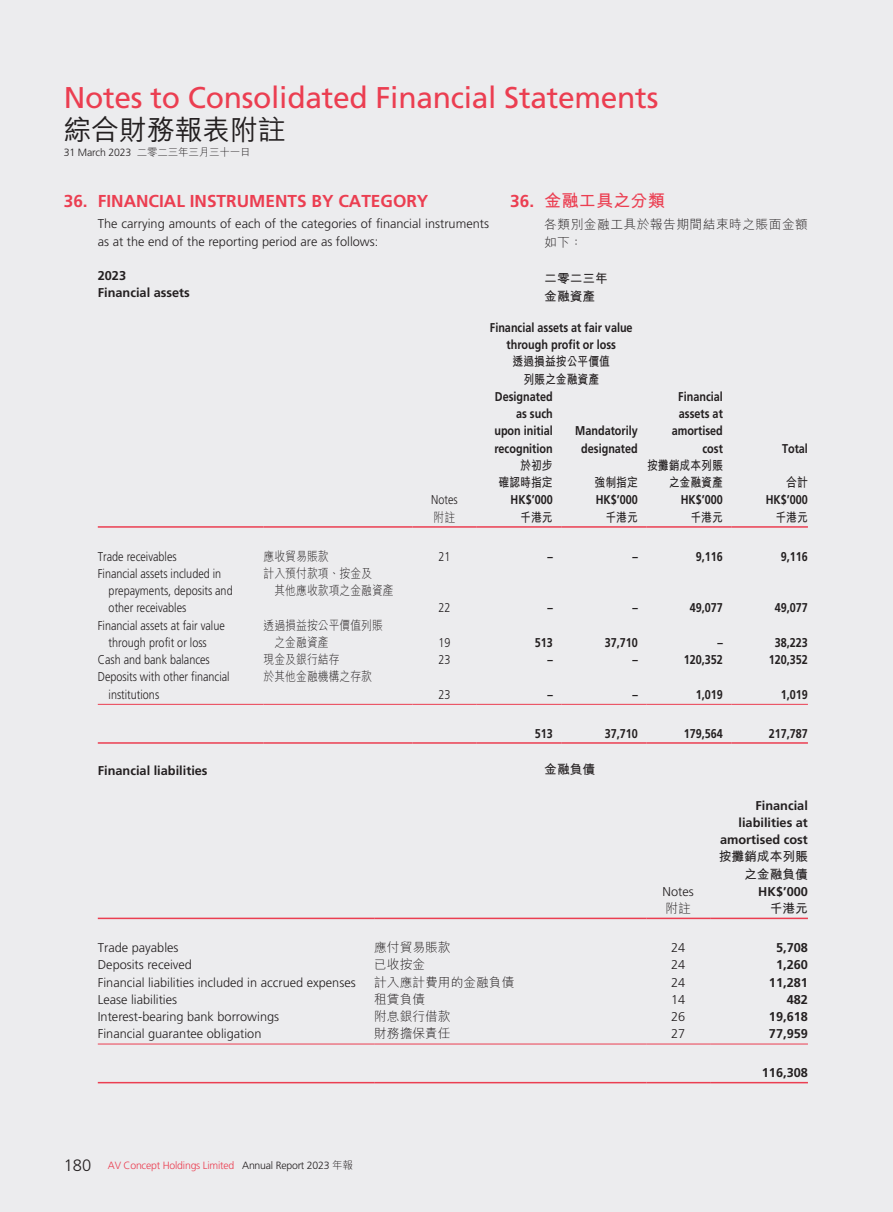
<style>
.page{position:relative;width:893px;height:1212px;background:#ececee}
.page>*{position:absolute;margin:0;border:0;box-sizing:border-box;transform-origin:0 0}
.t1{font:30px "Frutiger LT Std";letter-spacing:-.01em;color:#eb3e51}
.t2{font:500 27.75px "M Hei HK";color:#231f20}
.t3{font:700 17.25px "Frutiger LT Std";color:#eb3e51}
.t4{font:700 17.25px "M Hei HK";color:#eb3e51}
.t5{font:300 12.75px/17.2px "Frutiger LT Std";color:#231f20}
.t6{font:700 12.75px/17.2px "Frutiger LT Std";color:#231f20;text-align:center;scale:.85 1}
.t7{font:300 12.75px/17.2px "Frutiger LT Std";color:#231f20;scale:.85 1}
.t8{font:700 12.75px/17.2px "Frutiger LT Std";color:#231f20}
.t9{font:300 12.75px/17.2px "M Hei HK";color:#231f20;scale:.85 1}
.t10{font:700 12.75px/17.2px "M Hei HK";color:#231f20;text-align:right;scale:.85 1}
.t11{font:300 12.75px "M Hei HK";color:#231f20}
.t12{font:700 12.75px/17.2px "M Hei HK";color:#231f20;text-align:right}
.t13{font:300 12.75px/18px "M Hei HK";letter-spacing:.035em;color:#231f20}
.t14{font:300 10.5px "Frutiger LT Std";letter-spacing:-.02em;color:#eb3e51}
.t15{font:300 10.5px "Frutiger LT Std";letter-spacing:-.015em;color:#231f20}
.s1{font-family:"M Hei HK"}
.s2{font-family:"Frutiger LT Std"}
.s3{font-size:16.5px;color:#231f20}
.s4{color:#231f20}
.s5{font-family:"M Hei HK";color:#231f20}
</style>
<div class="page">
<hr style="left:98px;top:526px;width:166px;height:2px;background:#eb3e51">
<hr style="left:264px;top:526px;width:148px;height:2px;background:#eb3e51">
<hr style="left:412px;top:526px;width:64px;height:2px;background:#eb3e51">
<hr style="left:476px;top:526px;width:85px;height:2px;background:#eb3e51">
<hr style="left:561px;top:526px;width:85px;height:2px;background:#eb3e51">
<hr style="left:646px;top:526px;width:85px;height:2px;background:#eb3e51">
<hr style="left:731px;top:526px;width:77px;height:2px;background:#eb3e51">
<hr style="left:98px;top:704px;width:166px;height:1px;background:#eb3e51">
<hr style="left:264px;top:704px;width:148px;height:1px;background:#eb3e51">
<hr style="left:412px;top:704px;width:64px;height:1px;background:#eb3e51">
<hr style="left:476px;top:704px;width:85px;height:1px;background:#eb3e51">
<hr style="left:561px;top:704px;width:85px;height:1px;background:#eb3e51">
<hr style="left:646px;top:704px;width:85px;height:1px;background:#eb3e51">
<hr style="left:731px;top:704px;width:77px;height:1px;background:#eb3e51">
<hr style="left:98px;top:742px;width:166px;height:2px;background:#eb3e51">
<hr style="left:264px;top:742px;width:148px;height:2px;background:#eb3e51">
<hr style="left:412px;top:742px;width:64px;height:2px;background:#eb3e51">
<hr style="left:476px;top:742px;width:85px;height:2px;background:#eb3e51">
<hr style="left:561px;top:742px;width:85px;height:2px;background:#eb3e51">
<hr style="left:646px;top:742px;width:85px;height:2px;background:#eb3e51">
<hr style="left:731px;top:742px;width:77px;height:2px;background:#eb3e51">
<hr style="left:98px;top:917px;width:276px;height:2px;background:#eb3e51">
<hr style="left:374px;top:917px;width:272px;height:2px;background:#eb3e51">
<hr style="left:646px;top:917px;width:64px;height:2px;background:#eb3e51">
<hr style="left:710px;top:917px;width:98px;height:2px;background:#eb3e51">
<hr style="left:98px;top:1043px;width:276px;height:1px;background:#eb3e51">
<hr style="left:374px;top:1043px;width:272px;height:1px;background:#eb3e51">
<hr style="left:646px;top:1043px;width:64px;height:1px;background:#eb3e51">
<hr style="left:710px;top:1043px;width:98px;height:1px;background:#eb3e51">
<hr style="left:98px;top:1082px;width:276px;height:1px;background:#eb3e51">
<hr style="left:374px;top:1082px;width:272px;height:1px;background:#eb3e51">
<hr style="left:646px;top:1082px;width:64px;height:1px;background:#eb3e51">
<hr style="left:710px;top:1082px;width:98px;height:1px;background:#eb3e51">
<h1 class="t1" style="left:64px;top:80px;width:596px">Notes to Consolidated Financial Statements</h1>
<h2 class="t2" style="left:64px;top:110px;width:223px">綜合財務報表附註</h2>
<p class="t15" style="left:64px;top:146px;width:188px">31 March 2023 <span class="s1">二零二三年三月三十一日</span></p>
<h3 class="t3" style="left:64px;top:191px;width:366px">36. FINANCIAL INSTRUMENTS BY CATEGORY</h3>
<p class="t5" style="left:98px;top:215px;width:393px">The carrying amounts of each of the categories of financial instruments as at the end of the reporting period are as follows:</p>
<p class="t8" style="left:98px;top:267px;width:94px">2023<br>Financial assets</p>
<p class="t6" style="left:490px;top:319px;width:169px">Financial assets at fair value through profit or loss</p>
<p class="t10" style="left:512px;top:352px;width:116px;text-align:center">透過損益按公平價值列賬之金融資產</p>
<p class="t6" style="left:494px;top:388px;width:70px;text-align:right">Designated as such upon initial recognition</p>
<h3 class="t4" style="left:510px;top:188px;width:156px"><span class="s2">36.</span> 金融工具之分類</h3>
<p class="t13" style="left:544px;top:215px;width:265px">各類別金融工具於報告期間結束時之賬面金額如下：</p>
<p class="t12" style="left:544px;top:268px;width:65px;line-height:18px;text-align:left">二零二三年金融資產</p>
<p class="t6" style="left:672px;top:388px;width:62px;text-align:right">Financial assets at amortised cost</p>
<p class="t6" style="left:575px;top:422px;width:75px">Mandatorily designated</p>
<p class="t6" style="left:782px;top:440px;width:32px">Total</p>
<p class="t10" style="left:499px;top:455px;width:65px">於初步<br>確認時指定</p>
<p class="t10" style="left:594px;top:473px;width:52px">強制指定</p>
<p class="t10" style="left:647px;top:455px;width:91px">按攤銷成本列賬之金融資產</p>
<p class="t10" style="left:786px;top:473px;width:27px">合計</p>
<p class="t7" style="left:431px;top:491px;width:33px">Notes</p>
<p class="t6" style="left:511px;top:491px;width:51px">HK$’000</p>
<p class="t6" style="left:596px;top:491px;width:51px">HK$’000</p>
<p class="t6" style="left:681px;top:491px;width:51px">HK$’000</p>
<p class="t6" style="left:766px;top:491px;width:51px">HK$’000</p>
<p class="t9" style="left:434px;top:508px;width:27px">附註</p>
<p class="t10" style="left:520px;top:507px;width:40px">千港元</p>
<p class="t10" style="left:605px;top:507px;width:40px">千港元</p>
<p class="t10" style="left:690px;top:507px;width:40px">千港元</p>
<p class="t10" style="left:775px;top:507px;width:40px">千港元</p>
<p class="t7" style="left:98px;top:548px;width:94px">Trade receivables</p>
<p class="t9" style="left:264px;top:547px;width:78px">應收貿易賬款</p>
<p class="t7" style="left:438px;top:548px;width:16px">21</p>
<p class="t6" style="left:547px;top:548px;width:8px">–</p>
<p class="t6" style="left:632px;top:548px;width:8px">–</p>
<p class="t6" style="left:696px;top:548px;width:33px">9,116</p>
<p class="t6" style="left:781px;top:548px;width:33px">9,116</p>
<p class="t7" style="left:109px;top:565px;width:147px;text-indent:-11px">Financial assets included in prepayments, deposits and other receivables</p>
<p class="t9" style="left:274px;top:564px;width:142px;text-indent:-11px">計入預付款項、按金及<br>其他應收款項之金融資產</p>
<p class="t7" style="left:438px;top:599px;width:16px">22</p>
<p class="t6" style="left:547px;top:599px;width:8px">–</p>
<p class="t6" style="left:632px;top:599px;width:8px">–</p>
<p class="t6" style="left:690px;top:599px;width:40px">49,077</p>
<p class="t6" style="left:775px;top:599px;width:40px">49,077</p>
<p class="t7" style="left:98px;top:617px;width:151px;text-align:center">Financial assets at fair value through profit or loss</p>
<p class="t9" style="left:274px;top:616px;width:129px;text-indent:-11px">透過損益按公平價值列賬之金融資產</p>
<p class="t7" style="left:438px;top:634px;width:16px">19</p>
<p class="t6" style="left:535px;top:634px;width:23px">513</p>
<p class="t6" style="left:605px;top:634px;width:40px">37,710</p>
<p class="t6" style="left:717px;top:634px;width:8px">–</p>
<p class="t6" style="left:775px;top:634px;width:40px">38,223</p>
<p class="t7" style="left:98px;top:651px;width:133px">Cash and bank balances</p>
<p class="t9" style="left:264px;top:650px;width:91px">現金及銀行結存</p>
<p class="t7" style="left:438px;top:651px;width:16px">23</p>
<p class="t6" style="left:547px;top:651px;width:8px">–</p>
<p class="t6" style="left:632px;top:651px;width:8px">–</p>
<p class="t6" style="left:684px;top:651px;width:48px">120,352</p>
<p class="t6" style="left:769px;top:651px;width:48px">120,352</p>
<p class="t7" style="left:109px;top:668px;width:144px;text-indent:-11px">Deposits with other financial institutions</p>
<p class="t9" style="left:264px;top:667px;width:129px">於其他金融機構之存款</p>
<p class="t7" style="left:438px;top:686px;width:16px">23</p>
<p class="t6" style="left:547px;top:686px;width:8px">–</p>
<p class="t6" style="left:632px;top:686px;width:8px">–</p>
<p class="t6" style="left:696px;top:686px;width:33px">1,019</p>
<p class="t6" style="left:781px;top:686px;width:33px">1,019</p>
<p class="t6" style="left:535px;top:725px;width:23px">513</p>
<p class="t6" style="left:605px;top:725px;width:40px">37,710</p>
<p class="t6" style="left:684px;top:725px;width:48px">179,564</p>
<p class="t6" style="left:769px;top:725px;width:48px">217,787</p>
<p class="t8" style="left:98px;top:762px;width:111px">Financial liabilities</p>
<p class="t12" style="left:544px;top:760px;width:52px">金融負債</p>
<p class="t8" style="left:720px;top:796px;width:89px;text-align:right">Financial liabilities at amortised cost</p>
<p class="t12" style="left:719px;top:847px;width:91px">按攤銷成本列賬之金融負債</p>
<p class="t5" style="left:663px;top:883px;width:33px">Notes</p>
<p class="t8" style="left:758px;top:883px;width:51px">HK$’000</p>
<p class="t11" style="left:665px;top:899px;width:27px">附註</p>
<p class="t12" style="left:770px;top:899px;width:40px">千港元</p>
<p class="t5" style="left:98px;top:939px;width:82px">Trade payables</p>
<p class="t11" style="left:374px;top:938px;width:78px">應付貿易賬款</p>
<p class="t5" style="left:671px;top:939px;width:16px">24</p>
<p class="t8" style="left:776px;top:939px;width:33px">5,708</p>
<p class="t5" style="left:98px;top:956px;width:96px">Deposits received</p>
<p class="t11" style="left:374px;top:955px;width:52px">已收按金</p>
<p class="t5" style="left:671px;top:956px;width:16px">24</p>
<p class="t8" style="left:776px;top:956px;width:33px">1,260</p>
<p class="t5" style="left:98px;top:974px;width:259px">Financial liabilities included in accrued expenses</p>
<p class="t11" style="left:374px;top:973px;width:142px">計入應計費用的金融負債</p>
<p class="t5" style="left:671px;top:974px;width:16px">24</p>
<p class="t8" style="left:769px;top:973px;width:40px">11,281</p>
<p class="t5" style="left:98px;top:991px;width:81px">Lease liabilities</p>
<p class="t11" style="left:374px;top:990px;width:52px">租賃負債</p>
<p class="t5" style="left:671px;top:991px;width:16px">14</p>
<p class="t8" style="left:787px;top:991px;width:23px">482</p>
<p class="t5" style="left:98px;top:1008px;width:183px">Interest-bearing bank borrowings</p>
<p class="t11" style="left:374px;top:1007px;width:78px">附息銀行借款</p>
<p class="t5" style="left:671px;top:1008px;width:16px">26</p>
<p class="t8" style="left:769px;top:1008px;width:40px">19,618</p>
<p class="t5" style="left:98px;top:1025px;width:165px">Financial guarantee obligation</p>
<p class="t11" style="left:374px;top:1025px;width:78px">財務擔保責任</p>
<p class="t5" style="left:671px;top:1025px;width:16px">27</p>
<p class="t8" style="left:769px;top:1025px;width:40px">77,959</p>
<p class="t8" style="left:762px;top:1064px;width:48px">116,308</p>
<p class="t14" style="left:64px;top:1159px;width:291px"><span class="s3">180</span> AV Concept Holdings Limited <span class="s4">Annual Report 2023</span> <span class="s5">年報</span></p>
</div>
